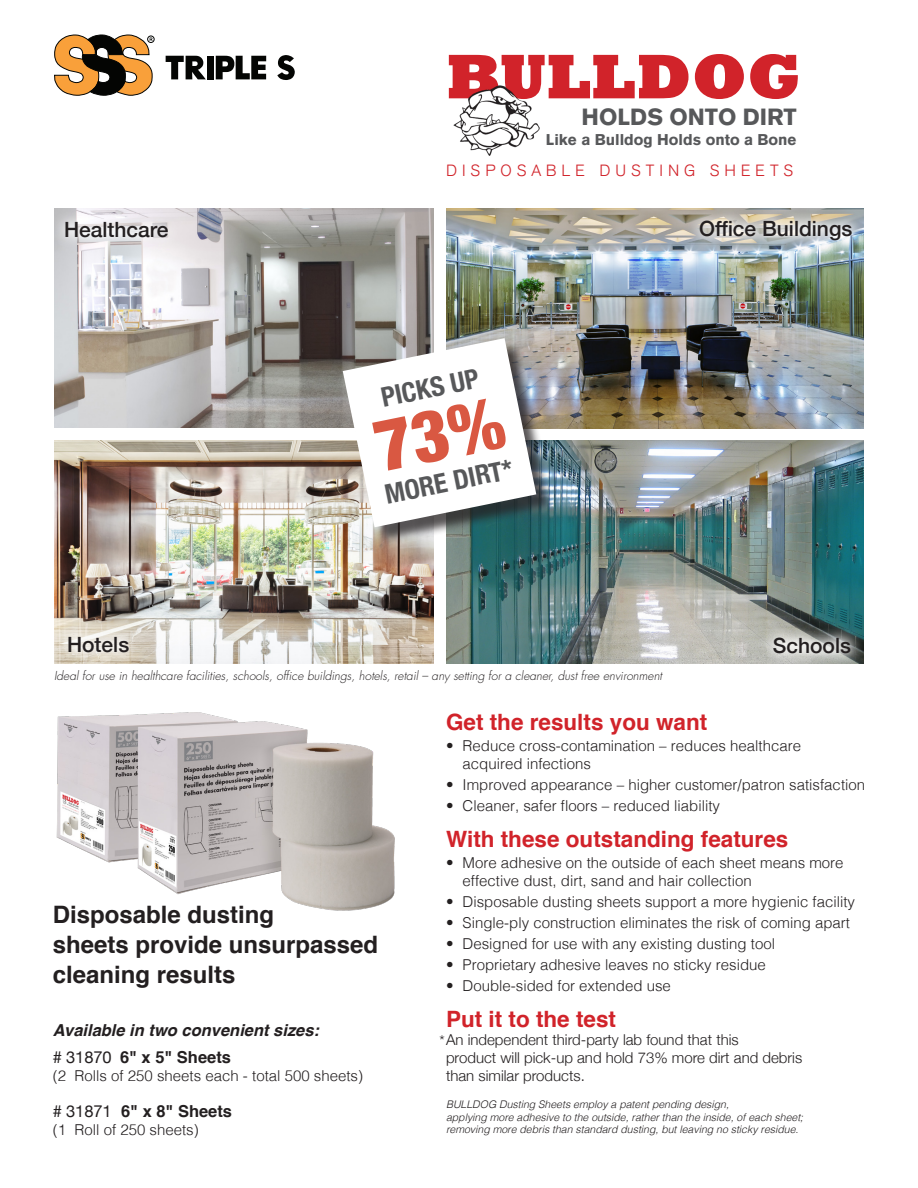
<style>
.page{position:relative;width:918px;height:1188px;background:#fff}
.page>*{position:absolute;margin:0;border:0;box-sizing:border-box;transform-origin:0 0}
.t1{font:800 64.05px "Rockwell";color:#d1232a}
.t2{font:700 condensed 27px "Helvetica Neue";color:#57585a}
.t3{font:700 24px/30px "Helvetica";color:#231f20}
.t4{font:900 23.1px "Akzidenz Grotesk";color:#57585a}
.t5{font:700 22.5px "Helvetica";color:#d1232a}
.t6{font:500 21px "Helvetica Neue";color:#231f20}
.t7{font:italic 700 16.5px/27px "Helvetica";color:#231f20}
.t8{font:700 16.5px "Helvetica";color:#231f20}
.t9{font:300 16.05px "Akzidenz Grotesk";letter-spacing:.315em;color:#d1232a}
.t10{font:900 15.3px "Akzidenz Grotesk";color:#57585a}
.t11{font:300 15px/18px "Helvetica";color:#231f20}
.t12{font:300 15px/18px "Helvetica Neue";color:#231f20}
.t13{font:italic 300 12px "Futura";color:#231f20}
.t14{font:italic 300 10.5px/12.6px "Helvetica";color:#231f20}
.s1{font-family:"Helvetica Neue";font-weight:400;font-style:normal}
.s2{font-style:normal}
.s3{font-family:"Helvetica Neue";font-weight:400}
</style>
<div class="page">
<img style="left:54px;top:208px;width:379px;height:220px">
<img style="left:56px;top:712px;width:339px;height:199px">
<svg style="left:166px;top:56px;width:40px;height:23px"></svg>
<div style="left:207px;top:56px;width:7px;height:23px;background:#040503"></div>
<svg style="left:216px;top:56px;width:50px;height:23px"></svg>
<svg style="left:277px;top:55px;width:18px;height:25px"></svg>
<div style="left:147px;top:36px;width:7px;height:7px;border:1px solid #040503;border-radius:50%"></div>
<svg style="left:54px;top:34px;width:99px;height:62px"></svg>
<img style="left:453px;top:85px;width:87px;height:71px">
<img style="left:446px;top:208px;width:418px;height:220px">
<img style="left:54px;top:441px;width:379px;height:222px">
<img style="left:446px;top:441px;width:418px;height:222px">
<svg style="left:54px;top:210px;width:126px;height:40px"></svg>
<img style="left:688px;top:208px;width:176px;height:44px">
<svg style="left:56px;top:625px;width:85px;height:39px;background:#e2dcd0"></svg>
<svg style="left:759px;top:622px;width:105px;height:42px;background:#9ca4a0"></svg>
<div style="left:346px;top:341px;width:208px;height:204px;background:#231f20;opacity:.75"></div>
<svg style="left:343px;top:338px;width:193px;height:189px"></svg>
<h1 class="t1" style="left:446px;top:40px;width:357px">BULLDOG</h1>
<h3 class="t4" style="left:582px;top:103px;width:217px">HOLDS ONTO DIRT</h3>
<p class="t10" style="left:546px;top:130px;width:252px">Like a Bulldog Holds onto a Bone</p>
<p class="t9" style="left:446px;top:161px;width:349px">DISPOSABLE DUSTING SHEETS</p>
<h3 class="t6" style="left:64px;top:213px;width:106px">Healthcare</h3>
<h3 class="t6" style="left:699px;top:211px;width:155px">Office Buildings</h3>
<h2 class="t2" style="left:377px;top:376px;width:101px;rotate:-11deg">PICKS UP</h2>
<h2 class="t2" style="left:381px;top:472px;width:131px;rotate:-11deg">MORE DIRT*</h2>
<h3 class="t6" style="left:67px;top:628px;width:64px">Hotels</h3>
<h3 class="t6" style="left:773px;top:629px;width:80px">Schools</h3>
<p class="t13" style="left:54px;top:668px;width:610px">Ideal for use in healthcare facilities, schools, office buildings, hotels, retail – any setting for a cleaner, dust free environment</p>
<h3 class="t3" style="left:53px;top:900px;width:327px">Disposable dusting<br>sheets provide unsurpassed cleaning results</h3>
<p class="t7" style="left:53px;top:1017px;width:268px">Available in two convenient sizes: <span class="s1"># 31870</span> <span class="s2">6" x 5" Sheets</span></p>
<p class="t11" style="left:53px;top:1066px;width:312px">(2 Rolls of 250 sheets each - total 500 sheets)</p>
<p class="t8" style="left:53px;top:1098px;width:181px"><span class="s3"># 31871</span> 6" x 8" Sheets</p>
<p class="t11" style="left:53px;top:1120px;width:147px">(1 Roll of 250 sheets)</p>
<h3 class="t5" style="left:446px;top:704px;width:263px">Get the results you want</h3>
<p class="t11" style="left:463px;top:736px;width:340px;text-indent:-16px">• Reduce cross-contamination – reduces healthcare acquired infections</p>
<p class="t11" style="left:446px;top:775px;width:421px">• Improved appearance – higher customer/patron satisfaction</p>
<p class="t11" style="left:446px;top:796px;width:276px">• Cleaner, safer floors – reduced liability</p>
<h3 class="t5" style="left:446px;top:821px;width:344px">With these outstanding features</h3>
<p class="t11" style="left:463px;top:853px;width:383px;text-indent:-16px">• More adhesive on the outside of each sheet means more effective dust, dirt, sand and hair collection</p>
<p class="t11" style="left:446px;top:892px;width:411px">• Disposable dusting sheets support a more hygienic facility</p>
<p class="t11" style="left:446px;top:913px;width:406px">• Single-ply construction eliminates the risk of coming apart</p>
<p class="t11" style="left:446px;top:934px;width:331px">• Designed for use with any existing dusting tool</p>
<p class="t11" style="left:446px;top:955px;width:321px">• Proprietary adhesive leaves no sticky residue</p>
<p class="t11" style="left:446px;top:976px;width:226px">• Double-sided for extended use</p>
<h3 class="t5" style="left:446px;top:1001px;width:172px">Put it to the test</h3>
<p class="t12" style="left:446px;top:1030px;width:358px;text-indent:-6px">*An independent third-party lab found that this<br>product will pick-up and hold 73% more dirt and debris than similar products.</p>
<p class="t14" style="left:446px;top:1097px;width:359px">BULLDOG Dusting Sheets employ a patent pending design,<br>applying more adhesive to the outside, rather than the inside, of each sheet; removing more debris than standard dusting, but leaving no sticky residue.</p>
</div>
